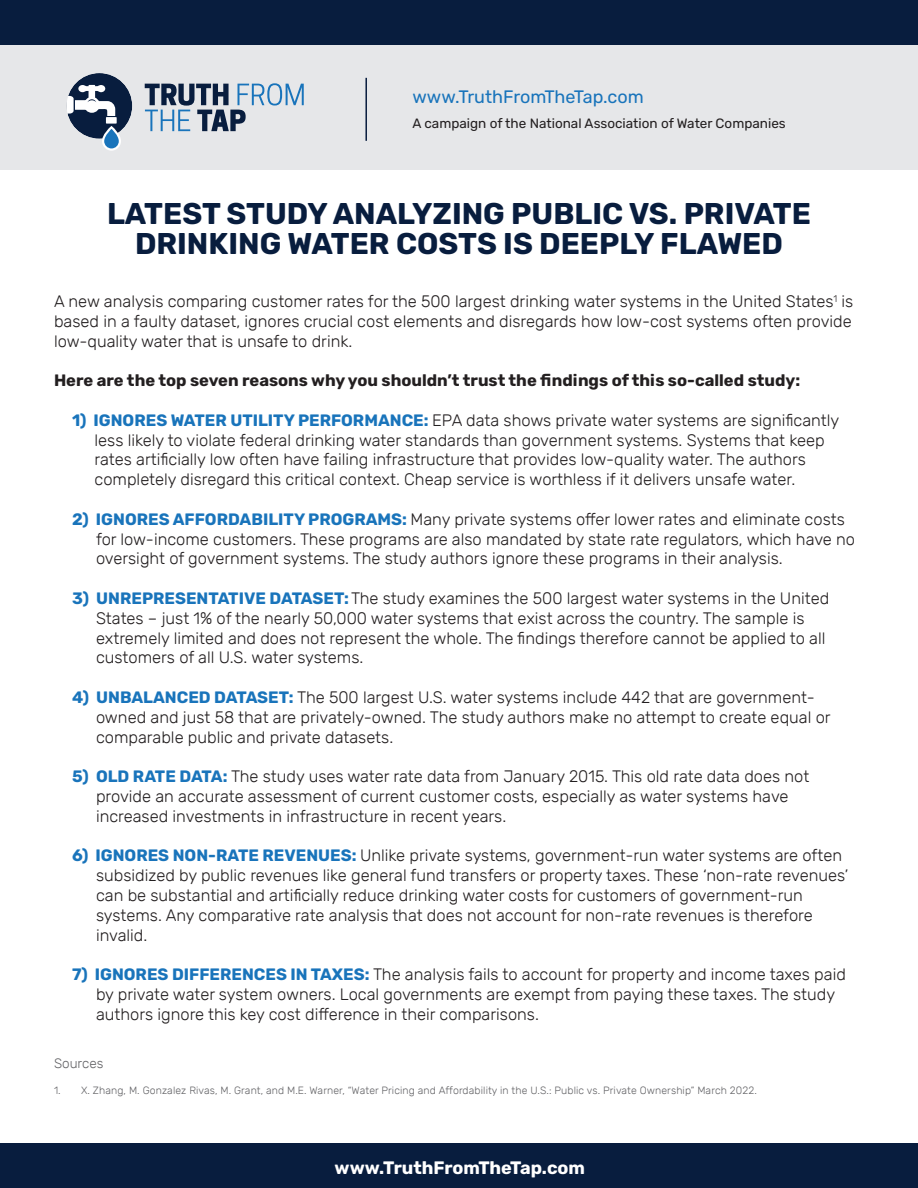
<style>
.page{position:relative;width:918px;height:1188px;background:#fff}
.page>*{position:absolute;margin:0;border:0;box-sizing:border-box;transform-origin:0 0}
.t1{font:700 30px "Rubik";color:#081d3e}
.t2{font:700 18px "Rubik";color:#fff}
.t3{font:18px "Rubik";color:#1974bb}
.t4{font:300 16.5px/19.8px "Rubik";color:#231f20}
.t5{font:700 16.5px "Rubik";color:#231f20}
.t6{font:13.5px "Rubik";color:#231f20}
.t7{font:300 13.5px "Rubik";color:#636366}
.t8{font:300 10.5px "Rubik";letter-spacing:.01em;color:#636366}
.s1{font-weight:700;color:#1974bb}
</style>
<div class="page">
<div style="left:0;top:1143px;width:918px;height:45px;background:#081d3e"></div>
<div style="left:0;top:0;width:918px;height:45px;background:#081d3e"></div>
<div style="left:0;top:45px;width:918px;height:125px;background:#e6e7e9"></div>
<svg style="left:145px;top:83px;width:159px;height:48px"></svg>
<svg style="left:66px;top:73px;width:67px;height:78px"></svg>
<hr style="left:365px;top:78px;width:2px;height:63px;background:#081d3e">
<p class="t3" style="left:412px;top:87px;width:233px">www.TruthFromTheTap.com</p>
<p class="t6" style="left:412px;top:116px;width:375px">A campaign of the National Association of Water Companies</p>
<p class="t1" style="left:107px;top:197px;width:705px">LATEST STUDY ANALYZING PUBLIC VS. PRIVATE</p>
<p class="t1" style="left:135px;top:227px;width:649px">DRINKING WATER COSTS IS DEEPLY FLAWED</p>
<p class="t4" style="left:54px;top:292px;width:801px;text-align:justify">A new analysis comparing customer rates for the 500 largest drinking water systems in the United States<sup>1</sup> is based in a faulty dataset, ignores crucial cost elements and disregards how low-cost systems often provide low-quality water that is unsafe to drink.</p>
<p class="t5" style="left:54px;top:371px;width:748px">Here are the top seven reasons why you shouldn’t trust the findings of this so-called study:</p>
<p class="t4" style="left:72px;top:411px;width:769px"><span class="s1">1) IGNORES WATER UTILITY PERFORMANCE:</span> EPA data shows private water systems are significantly</p>
<p class="t4" style="left:94px;top:430px;width:732px">less likely to violate federal drinking water standards than government systems. Systems that keep rates artificially low often have failing infrastructure that provides low-quality water. The authors completely disregard this critical context. Cheap service is worthless if it delivers unsafe water.</p>
<p class="t4" style="left:72px;top:510px;width:774px"><span class="s1">2) IGNORES AFFORDABILITY PROGRAMS:</span> Many private systems offer lower rates and eliminate costs</p>
<p class="t4" style="left:96px;top:529px;width:761px">for low-income customers. These programs are also mandated by state rate regulators, which have no oversight of government systems. The study authors ignore these programs in their analysis.</p>
<p class="t4" style="left:72px;top:589px;width:759px"><span class="s1">3) UNREPRESENTATIVE DATASET:</span>The study examines the 500 largest water systems in the United</p>
<p class="t4" style="left:96px;top:609px;width:731px">States – just 1% of the nearly 50,000 water systems that exist across the country. The sample is extremely limited and does not represent the whole. The findings therefore cannot be applied to all customers of all U.S. water systems.</p>
<p class="t4" style="left:72px;top:688px;width:744px"><span class="s1">4) UNBALANCED DATASET:</span> The 500 largest U.S. water systems include 442 that are government-</p>
<p class="t4" style="left:96px;top:708px;width:736px">owned and just 58 that are privately-owned. The study authors make no attempt to create equal or comparable public and private datasets.</p>
<p class="t4" style="left:72px;top:767px;width:739px"><span class="s1">5) OLD RATE DATA:</span> The study uses water rate data from January 2015. This old rate data does not</p>
<p class="t4" style="left:96px;top:787px;width:694px">provide an accurate assessment of current customer costs, especially as water systems have increased investments in infrastructure in recent years.</p>
<p class="t4" style="left:72px;top:846px;width:772px"><span class="s1">6) IGNORES NON-RATE REVENUES:</span> Unlike private systems, government-run water systems are often</p>
<p class="t4" style="left:96px;top:866px;width:754px">subsidized by public revenues like general fund transfers or property taxes. These ‘non-rate revenues’ can be substantial and artificially reduce drinking water costs for customers of government-run systems. Any comparative rate analysis that does not account for non-rate revenues is therefore invalid.</p>
<p class="t4" style="left:72px;top:965px;width:775px"><span class="s1">7) IGNORES DIFFERENCES IN TAXES:</span> The analysis fails to account for property and income taxes paid</p>
<p class="t4" style="left:96px;top:985px;width:741px">by private water system owners. Local governments are exempt from paying these taxes. The study authors ignore this key cost difference in their comparisons.</p>
<p class="t7" style="left:54px;top:1056px;width:51px">Sources</p>
<p class="t8" style="left:54px;top:1084px;width:704px">1. X. Zhang, M. Gonzalez Rivas, M. Grant, and M.E. Warner, “Water Pricing and Affordability in the U.S.: Public vs. Private Ownership” March 2022.</p>
<p class="t2" style="left:335px;top:1158px;width:252px">www.TruthFromTheTap.com</p>
</div>
